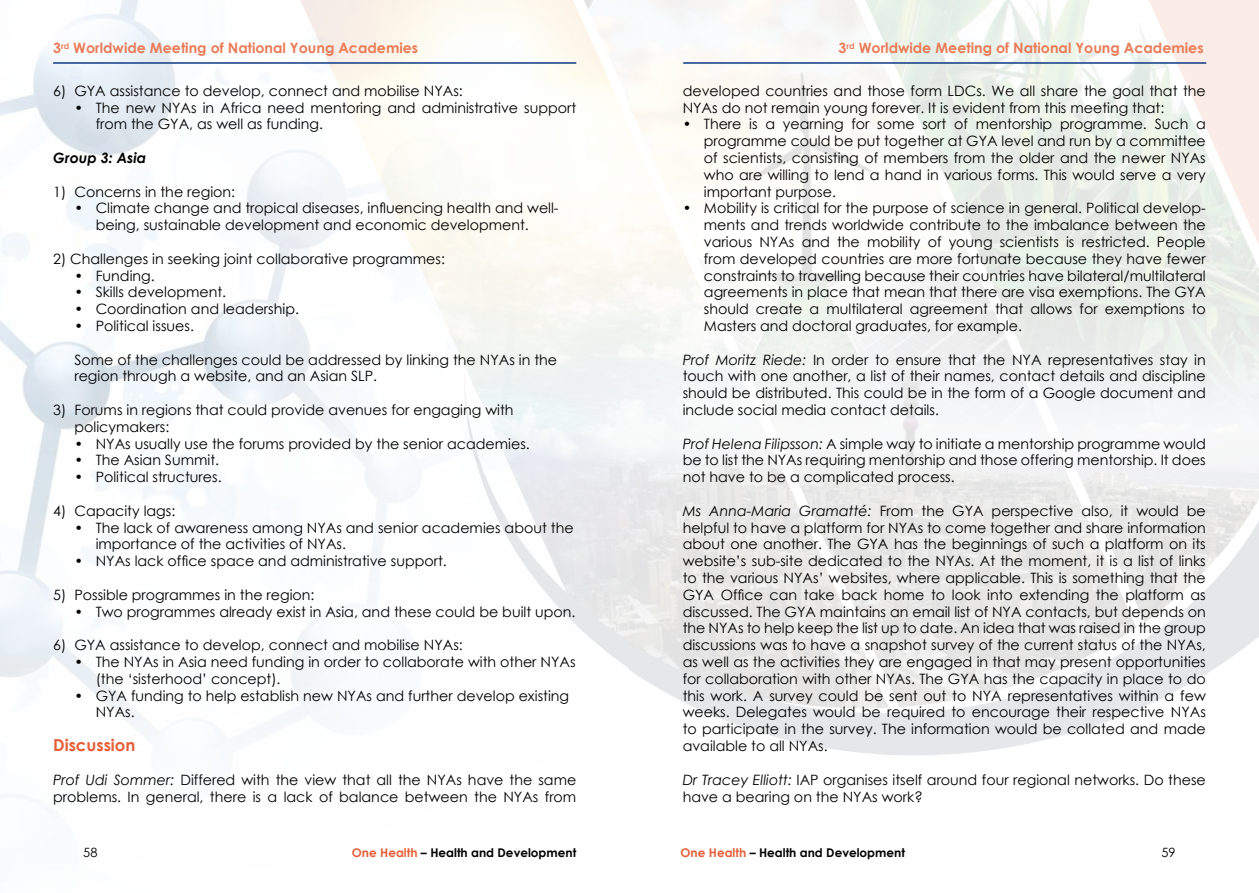
<style>
.page{position:relative;width:1259px;height:893px;background:#fff}
.page>*{position:absolute;margin:0;border:0;box-sizing:border-box;transform-origin:0 0}
.t1{font:700 16.5px "Century Gothic";color:#e55e37}
.t2{font:14.25px/16.8px "Century Gothic";color:#000}
.t3{font:700 14.25px "Century Gothic";color:#ea7c57}
.t4{font:italic 700 14.25px "Century Gothic";color:#000}
.t5{font:12.75px "Century Gothic";color:#000}
.t6{font:700 12px "Century Gothic";color:#000}
.s1{font-style:italic}
.s2{color:#e55e37}
</style>
<div class="page">
<img style="left:629px;top:0;width:507px;height:154px">
<img style="left:629px;top:130px;width:260px;height:24px">
<svg style="left:629px;top:154px;width:630px;height:602px"></svg>
<hr style="left:683px;top:62px;width:523px;height:2px;background:#0c3a84">
<img style="left:587px;top:0;width:42px;height:100px">
<svg style="left:587px;top:225px;width:42px;height:443px"></svg>
<img style="left:0;top:0;width:587px;height:798px">
<hr style="left:53px;top:62px;width:523px;height:2px;background:#0c3a84">
<p class="t3" style="left:53px;top:37px;width:366px">3<sup>rd</sup> Worldwide Meeting of National Young Academies</p>
<p class="t2" style="left:53px;top:82px;width:411px">6) GYA assistance to develop, connect and mobilise NYAs:</p>
<p class="t2" style="left:96px;top:99px;width:482px;text-indent:-21px">• The new NYAs in Africa need mentoring and administrative support from the GYA, as well as funding.</p>
<p class="t4" style="left:53px;top:147px;width:95px">Group 3: Asia</p>
<p class="t2" style="left:53px;top:183px;width:183px">1) Concerns in the region:</p>
<p class="t2" style="left:74px;top:200px;width:486px;text-align:center">• Climate change and tropical diseases, influencing health and well&shy;being, sustainable development and economic development.</p>
<p class="t2" style="left:53px;top:250px;width:393px">2) Challenges in seeking joint collaborative programmes:</p>
<p class="t2" style="left:74px;top:267px;width:82px">• Funding.</p>
<p class="t2" style="left:74px;top:284px;width:153px">• Skills development.</p>
<p class="t2" style="left:74px;top:300px;width:226px">• Coordination and leadership.</p>
<p class="t2" style="left:74px;top:317px;width:121px">• Political issues.</p>
<p class="t2" style="left:74px;top:351px;width:484px">Some of the challenges could be addressed by linking the NYAs in the region through a website, and an Asian SLP.</p>
<p class="t2" style="left:74px;top:401px;width:441px;text-indent:-21px">3) Forums in regions that could provide avenues for engaging with policymakers:</p>
<p class="t2" style="left:74px;top:435px;width:457px">• NYAs usually use the forums provided by the senior academies.</p>
<p class="t2" style="left:74px;top:452px;width:146px">• The Asian Summit.</p>
<p class="t2" style="left:74px;top:468px;width:149px">• Political structures.</p>
<p class="t2" style="left:53px;top:502px;width:124px">4) Capacity lags:</p>
<p class="t2" style="left:96px;top:519px;width:479px;text-indent:-21px">• The lack of awareness among NYAs and senior academies about the importance of the activities of NYAs.</p>
<p class="t2" style="left:74px;top:552px;width:374px">• NYAs lack office space and administrative support.</p>
<p class="t2" style="left:53px;top:586px;width:263px">5) Possible programmes in the region:</p>
<p class="t2" style="left:74px;top:603px;width:502px">• Two programmes already exist in Asia, and these could be built upon.</p>
<p class="t2" style="left:53px;top:636px;width:411px">6) GYA assistance to develop, connect and mobilise NYAs:</p>
<p class="t2" style="left:96px;top:653px;width:481px;text-indent:-21px">• The NYAs in Asia need funding in order to collaborate with other NYAs (the ‘sisterhood’ concept).</p>
<p class="t2" style="left:96px;top:687px;width:475px;text-indent:-21px">• GYA funding to help establish new NYAs and further develop existing<br>NYAs.</p>
<p class="t1" style="left:53px;top:732px;width:84px">Discussion</p>
<p class="t2" style="left:53px;top:771px;width:525px"><span class="s1">Prof Udi Sommer:</span> Differed with the view that all the NYAs have the same problems. In general, there is a lack of balance between the NYAs from</p>
<p class="t3" style="left:838px;top:37px;width:366px">3<sup>rd</sup> Worldwide Meeting of National Young Academies</p>
<p class="t2" style="left:682px;top:82px;width:525px">developed countries and those form LDCs. We all share the goal that the<br>NYAs do not remain young forever. It is evident from this meeting that:</p>
<p class="t2" style="left:704px;top:116px;width:503px;text-align:justify;text-indent:-21px">• There is a yearning for some sort of mentorship programme. Such a programme could be put together at GYA level and run by a committee of scientists, consisting of members from the older and the newer NYAs who are willing to lend a hand in various forms. This would serve a very important purpose.</p>
<p class="t2" style="left:704px;top:200px;width:503px;text-align:justify;text-indent:-21px">• Mobility is critical for the purpose of science in general. Political develop&shy;ments and trends worldwide contribute to the imbalance between the various NYAs and the mobility of young scientists is restricted. People from developed countries are more fortunate because they have fewer constraints to travelling because their countries have bilateral/multilateral agreements in place that mean that there are visa exemptions. The GYA should create a multilateral agreement that allows for exemptions to Masters and doctoral graduates, for example.</p>
<p class="t2" style="left:682px;top:351px;width:525px;text-align:justify"><span class="s1">Prof Moritz Riede:</span> In order to ensure that the NYA representatives stay in touch with one another, a list of their names, contact details and discipline should be distributed. This could be in the form of a Google document and include social media contact details.</p>
<p class="t2" style="left:682px;top:435px;width:525px;text-align:justify"><span class="s1">Prof Helena Filipsson:</span> A simple way to initiate a mentorship programme would be to list the NYAs requiring mentorship and those offering mentorship. It does not have to be a complicated process.</p>
<p class="t2" style="left:682px;top:502px;width:525px;text-align:justify"><span class="s1">Ms Anna-Maria Gramatté:</span> From the GYA perspective also, it would be helpful to have a platform for NYAs to come together and share information about one another. The GYA has the beginnings of such a platform on its website’s sub-site dedicated to the NYAs. At the moment, it is a list of links to the various NYAs’ websites, where applicable. This is something that the GYA Office can take back home to look into extending the platform as discussed. The GYA maintains an email list of NYA contacts, but depends on the NYAs to help keep the list up to date. An idea that was raised in the group discussions was to have a snapshot survey of the current status of the NYAs, as well as the activities they are engaged in that may present opportunities for collaboration with other NYAs. The GYA has the capacity in place to do this work. A survey could be sent out to NYA representatives within a few weeks. Delegates would be required to encourage their respective NYAs to participate in the survey. The information would be collated and made available to all NYAs.</p>
<p class="t2" style="left:682px;top:771px;width:525px"><span class="s1">Dr Tracey Elliott:</span> IAP organises itself around four regional networks. Do these have a bearing on the NYAs work?</p>
<p class="t5" style="left:83px;top:843px;width:16px">58</p>
<p class="t6" style="left:680px;top:844px;width:226px"><span class="s2">One Health</span> – Health and Development</p>
<p class="t6" style="left:352px;top:844px;width:226px"><span class="s2">One Health</span> – Health and Development</p>
<p class="t5" style="left:1161px;top:843px;width:16px">59</p>
</div>
